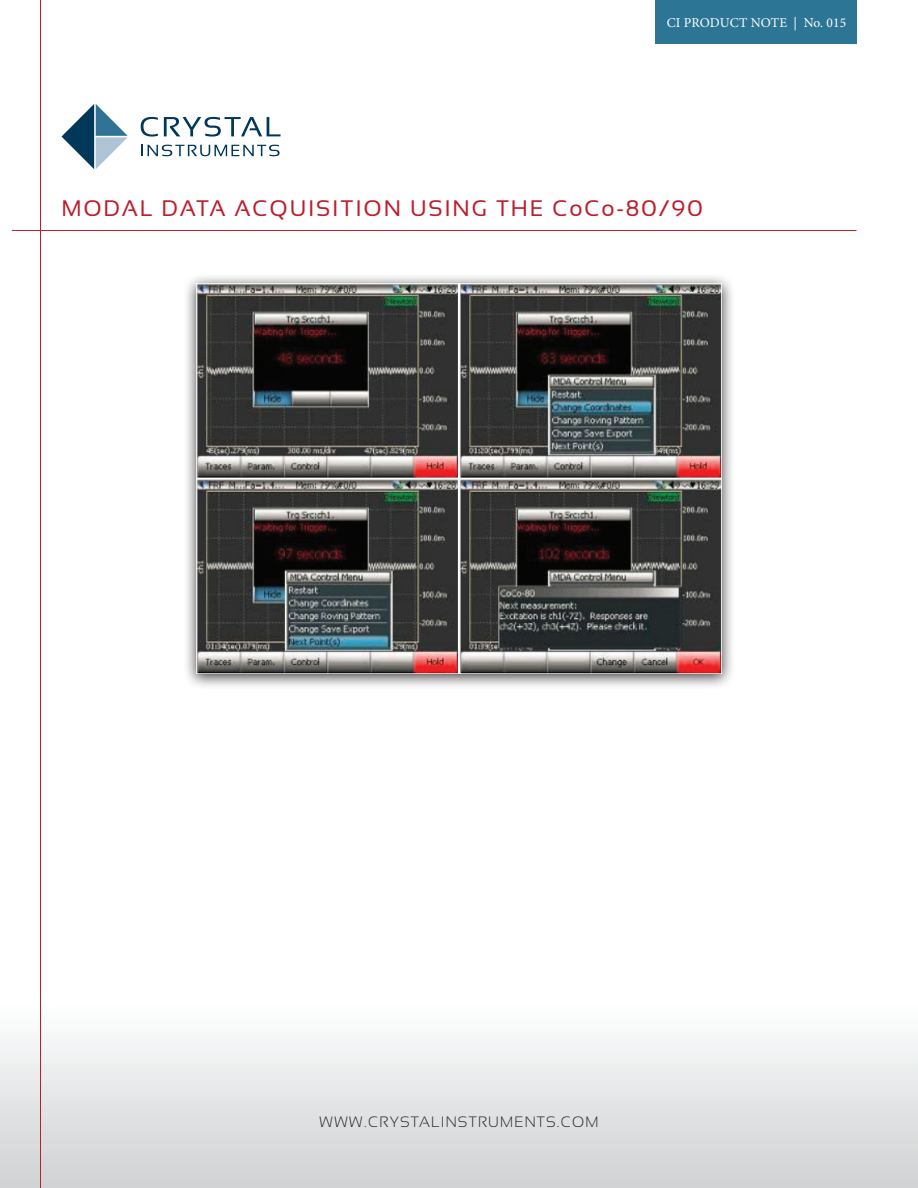
<style>
.page{position:relative;width:918px;height:1188px;background:#fff}
.page>*{position:absolute;margin:0;border:0;box-sizing:border-box;transform-origin:0 0}
.t1{font:22.5px "Sansation";letter-spacing:.08em;color:#be1d2c}
.t2{font:300 15px "Sansation";letter-spacing:.08em;color:#231f20}
.t3{font:13.5px "Minion Pro";letter-spacing:.005em;color:#fff}
</style>
<div class="page">
<img style="left:0;top:0;width:918px;height:1188px">
<hr style="left:40px;top:0;width:1px;height:1188px;background:#be1d2c">
<hr style="left:12px;top:230px;width:844px;height:1px;background:#be1d2c">
<svg style="left:141px;top:117px;width:17px;height:20px"></svg>
<svg style="left:164px;top:117px;width:116px;height:20px"></svg>
<svg style="left:141px;top:145px;width:139px;height:11px"></svg>
<svg style="left:62px;top:104px;width:66px;height:65px"></svg>
<div style="left:655px;top:0;width:201px;height:43px;background:#2c7595"></div>
<div style="left:183px;top:274px;width:552px;height:415px;background:#231f20;opacity:.85"></div>
<img style="left:196px;top:284px;width:526px;height:389px">
<p class="t3" style="left:667px;top:13px;width:181px">CI PRODUCT NOTE | No. 015</p>
<p class="t1" style="left:62px;top:196px;width:643px">MODAL DATA ACQUISITION USING THE CoCo-80/90</p>
<p class="t2" style="left:320px;top:1113px;width:280px">WWW.CRYSTALINSTRUMENTS.COM</p>
</div>
